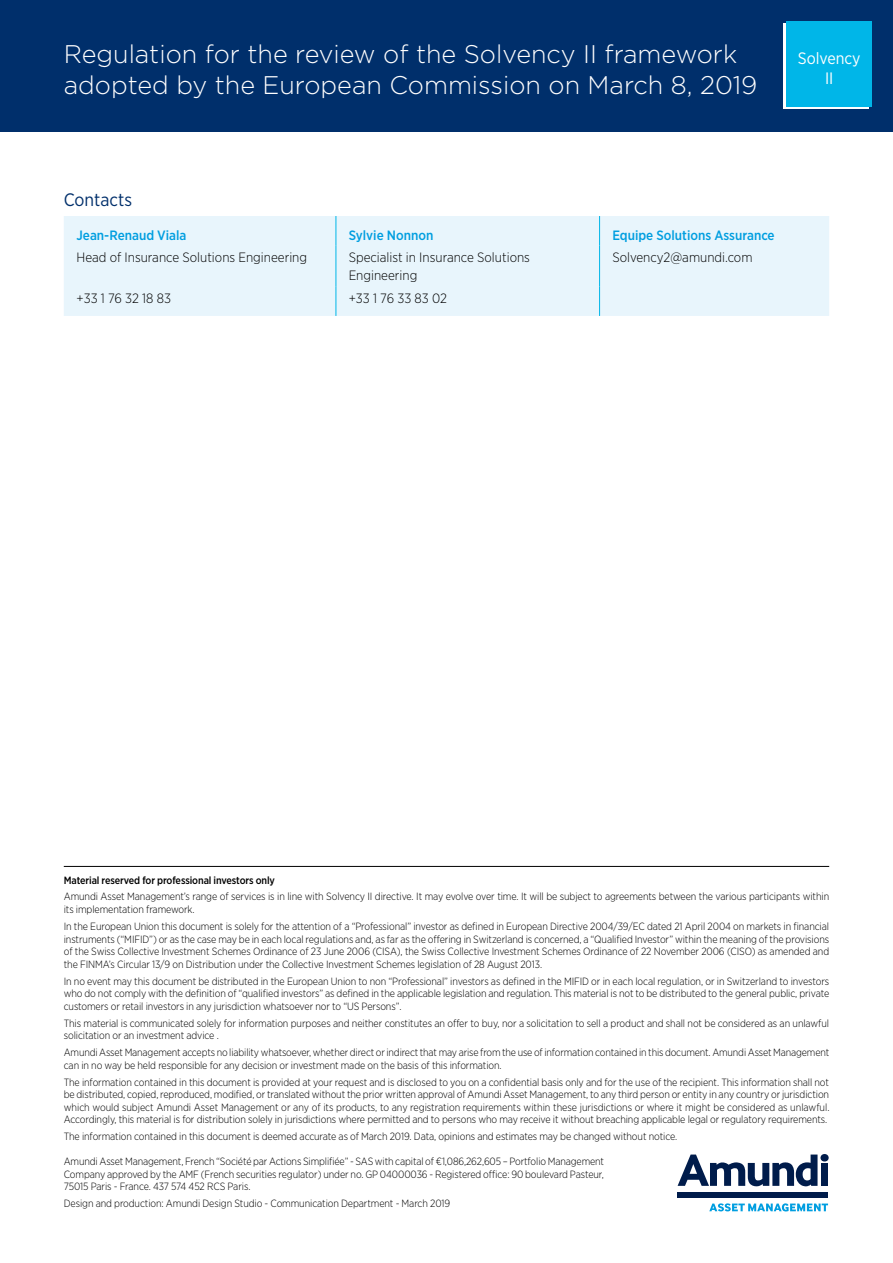
<style>
.page{position:relative;width:893px;height:1263px;background:#fff}
.page>*{position:absolute;margin:0;border:0;box-sizing:border-box;transform-origin:0 0}
.t1{font:300 25.5px/30.6px "Gotham";color:#fff}
.t2{font:18px "Gotham Narrow";color:#002f6b}
.t3{font:16.5px/19.8px "Gotham Narrow";color:#fff;text-align:center}
.t4{font:300 13.5px/18px "Gotham Narrow";color:#000}
.t5{font:500 13.5px "Gotham Narrow";color:#009ee0}
.t6{font:300 10.5px/12.6px "Gotham Narrow";letter-spacing:-.01em;color:#000;text-align:justify}
.t7{font:500 10.5px "Gotham Narrow";letter-spacing:-.01em;color:#000}
</style>
<div class="page">
<div style="left:0;top:0;width:893px;height:132px;background:#002f6b"></div>
<hr style="left:64px;top:866px;width:765px;height:1px;background:#000">
<svg style="left:678px;top:1154px;width:139px;height:32px"></svg>
<div style="left:820px;top:1154px;width:9px;height:7px;background:#001c4b;border-radius:50%"></div>
<div style="left:821px;top:1163px;width:7px;height:23px;background:#001c4b"></div>
<div style="left:678px;top:1192px;width:150px;height:6px;background:#001c4b"></div>
<svg style="left:709px;top:1203px;width:119px;height:9px"></svg>
<div style="left:783px;top:23px;width:85px;height:85px;background:linear-gradient(to bottom,#fff,#fff)"></div>
<div style="left:787px;top:21px;width:85px;height:85px;background:#00b6e8"></div>
<div style="left:64px;top:216px;width:765px;height:100px;background:#e8f5fc"></div>
<hr style="left:336px;top:216px;width:1px;height:30px;background:#00b6e8">
<hr style="left:599px;top:216px;width:1px;height:30px;background:#00b6e8">
<hr style="left:336px;top:246px;width:1px;height:40px;background:#00b6e8">
<hr style="left:599px;top:246px;width:1px;height:40px;background:#00b6e8">
<hr style="left:336px;top:286px;width:1px;height:30px;background:#00b6e8">
<hr style="left:599px;top:286px;width:1px;height:30px;background:#00b6e8">
<h1 class="t1" style="left:64px;top:38px;width:695px">Regulation for the review of the Solvency II framework adopted by the European Commission on March 8, 2019</h1>
<h3 class="t3" style="left:798px;top:48px;width:64px">Solvency<br>II</h3>
<h2 class="t2" style="left:64px;top:188px;width:70px">Contacts</h2>
<p class="t5" style="left:77px;top:226px;width:111px">Jean-Renaud Viala</p>
<p class="t5" style="left:349px;top:226px;width:86px">Sylvie Nonnon</p>
<p class="t5" style="left:612px;top:226px;width:164px">Equipe Solutions Assurance</p>
<p class="t4" style="left:77px;top:248px;width:232px">Head of Insurance Solutions Engineering</p>
<p class="t4" style="left:349px;top:248px;width:183px">Specialist in Insurance Solutions<br>Engineering</p>
<p class="t4" style="left:612px;top:248px;width:142px">Solvency2@amundi.com</p>
<p class="t4" style="left:77px;top:289px;width:96px">+33 1 76 32 18 83</p>
<p class="t4" style="left:349px;top:289px;width:100px">+33 1 76 33 83 02</p>
<p class="t7" style="left:64px;top:873px;width:213px">Material reserved for professional investors only</p>
<p class="t6" style="left:64px;top:890px;width:767px">Amundi Asset Management’s range of services is in line with Solvency II directive. It may evolve over time. It will be subject to agreements between the various participants within its implementation framework.</p>
<p class="t6" style="left:64px;top:920px;width:767px">In the European Union this document is solely for the attention of a “Professional” investor as defined in European Directive 2004/39/EC dated 21 April 2004 on markets in financial instruments (“MIFID”) or as the case may be in each local regulations and, as far as the offering in Switzerland is concerned, a “Qualified Investor” within the meaning of the provisions of the Swiss Collective Investment Schemes Ordinance of 23 June 2006 (CISA), the Swiss Collective Investment Schemes Ordinance of 22 November 2006 (CISO) as amended and the FINMA’s Circular 13/9 on Distribution under the Collective Investment Schemes legislation of 28 August 2013.</p>
<p class="t6" style="left:64px;top:974px;width:767px">In no event may this document be distributed in the European Union to non “Professional” investors as defined in the MIFID or in each local regulation, or in Switzerland to investors who do not comply with the definition of “qualified investors” as defined in the applicable legislation and regulation. This material is not to be distributed to the general public, private customers or retail investors in any jurisdiction whatsoever nor to “US Persons”.</p>
<p class="t6" style="left:64px;top:1016px;width:767px">This material is communicated solely for information purposes and neither constitutes an offer to buy, nor a solicitation to sell a product and shall not be considered as an unlawful solicitation or an investment advice .</p>
<p class="t6" style="left:64px;top:1046px;width:767px">Amundi Asset Management accepts no liability whatsoever, whether direct or indirect that may arise from the use of information contained in this document. Amundi Asset Management can in no way be held responsible for any decision or investment made on the basis of this information.</p>
<p class="t6" style="left:64px;top:1075px;width:767px">The information contained in this document is provided at your request and is disclosed to you on a confidential basis only and for the use of the recipient. This information shall not be distributed, copied, reproduced, modified, or translated without the prior written approval of Amundi Asset Management, to any third person or entity in any country or jurisdiction which would subject Amundi Asset Management or any of its products, to any registration requirements within these jurisdictions or where it might be considered as unlawful.<br>Accordingly, this material is for distribution solely in jurisdictions where permitted and to persons who may receive it without breaching applicable legal or regulatory requirements.</p>
<p class="t6" style="left:64px;top:1130px;width:615px">The information contained in this document is deemed accurate as of March 2019. Data, opinions and estimates may be changed without notice.</p>
<p class="t6" style="left:64px;top:1155px;width:542px">Amundi Asset Management, French “Société par Actions Simplifiée” - SAS with capital of €1,086,262,605 – Portfolio Management Company approved by the AMF (French securities regulator) under no. GP 04000036 - Registered office: 90 boulevard Pasteur, 75015 Paris - France. 437 574 452 RCS Paris.</p>
<p class="t6" style="left:64px;top:1197px;width:388px">Design and production: Amundi Design Studio - Communication Department - March 2019</p>
</div>
